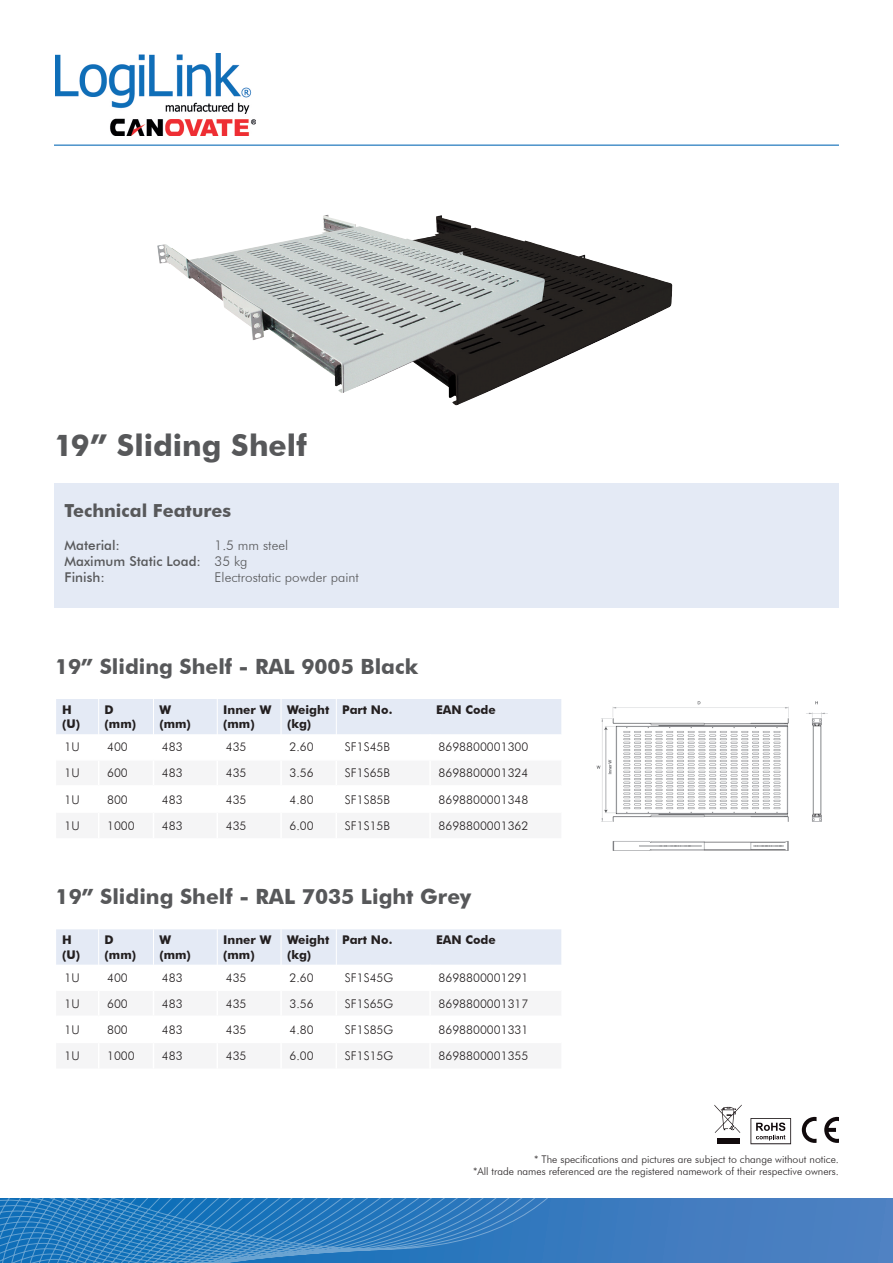
<style>
.page{position:relative;width:893px;height:1263px;background:#fff}
.page>*{position:absolute;margin:0;border:0;box-sizing:border-box;transform-origin:0 0}
.t1{font:700 30px "Futura BT";color:#57585a}
.t2{font:700 21px "Futura BT";color:#57585a}
.t3{font:700 18px "Futura BT";color:#57585a}
.t4{font:500 13.5px "Futura BT";color:#57585a}
.t5{font:300 13.5px "Futura BT";color:#57585a}
.Tabelle_-_Inhalt_Kle{font:300 12px "Futura BT";color:#231f20}
.Tabelle_-_Kopf_Klein{font:700 12px/14.4px "Futura BT";color:#231f20}
.t6{font:300 10.5px/12.6px "Futura BT";color:#231f20;text-align:right}
.s1{font-weight:300}
</style>
<div class="page">
<div style="left:0;top:1198px;width:893px;height:65px;background:linear-gradient(to bottom,#457ec0,#467ec1)"></div>
<svg style="left:0;top:1198px;width:595px;height:65px;background:#2f7dbf"></svg>
<hr style="left:54px;top:145px;width:785px;height:1px;background:#0f6eb8">
<svg style="left:750px;top:1118px;width:41px;height:26px"></svg>
<svg style="left:802px;top:1117px;width:14px;height:26px"></svg>
<svg style="left:824px;top:1117px;width:15px;height:26px"></svg>
<svg style="left:714px;top:1104px;width:28px;height:29px"></svg>
<div style="left:717px;top:1138px;width:22px;height:6px;background:#110a0c"></div>
<div style="left:54px;top:484px;width:785px;height:124px;background:#e4eaf5"></div>
<div style="left:56px;top:699px;width:505px;height:35px;background:#e4eaf5"></div>
<hr style="left:98px;top:699px;width:1px;height:35px;background:#fff">
<hr style="left:153px;top:699px;width:1px;height:35px;background:#fff">
<hr style="left:217px;top:699px;width:1px;height:35px;background:#fff">
<hr style="left:281px;top:699px;width:1px;height:35px;background:#fff">
<hr style="left:336px;top:699px;width:1px;height:35px;background:#fff">
<div style="left:56px;top:929px;width:505px;height:36px;background:#e4eaf5"></div>
<hr style="left:98px;top:929px;width:1px;height:36px;background:#fff">
<hr style="left:153px;top:929px;width:1px;height:36px;background:#fff">
<hr style="left:217px;top:929px;width:1px;height:36px;background:#fff">
<hr style="left:281px;top:929px;width:1px;height:36px;background:#fff">
<hr style="left:336px;top:929px;width:1px;height:36px;background:#fff">
<img style="left:596px;top:701px;width:231px;height:150px">
<img style="left:157px;top:215px;width:388px;height:179px">
<img style="left:55px;top:53px;width:201px;height:83px">
<p class="t1" style="left:54px;top:427px;width:255px">19” Sliding Shelf</p>
<p class="t3" style="left:65px;top:500px;width:168px">Technical Features</p>
<p class="t4" style="left:65px;top:537px;width:57px">Material:</p>
<p class="t5" style="left:215px;top:537px;width:75px">1.5 mm steel</p>
<p class="t4" style="left:65px;top:553px;width:184px">Maximum Static Load: <span class="s1">35 kg</span></p>
<p class="t4" style="left:65px;top:569px;width:42px">Finish:</p>
<p class="t5" style="left:215px;top:569px;width:146px">Electrostatic powder paint</p>
<p class="t2" style="left:55px;top:654px;width:365px">19” Sliding Shelf - RAL 9005 Black</p>
<p class="Tabelle_-_Kopf_Klein" style="left:62px;top:702px;width:20px">H (U)</p>
<p class="Tabelle_-_Kopf_Klein" style="left:105px;top:702px;width:33px">D (mm)</p>
<p class="Tabelle_-_Kopf_Klein" style="left:159px;top:702px;width:13px">W</p>
<p class="Tabelle_-_Kopf_Klein" style="left:159px;top:717px;width:33px">(mm)</p>
<p class="Tabelle_-_Kopf_Klein" style="left:223px;top:702px;width:50px">Inner W (mm)</p>
<p class="Tabelle_-_Kopf_Klein" style="left:287px;top:702px;width:44px">Weight (kg)</p>
<p class="Tabelle_-_Kopf_Klein" style="left:342px;top:702px;width:52px">Part No.</p>
<p class="Tabelle_-_Kopf_Klein" style="left:436px;top:702px;width:61px">EAN Code</p>
<p class="Tabelle_-_Inhalt_Kle" style="left:65px;top:740px;width:17px">1U</p>
<p class="Tabelle_-_Inhalt_Kle" style="left:107px;top:740px;width:22px">400</p>
<p class="Tabelle_-_Inhalt_Kle" style="left:162px;top:740px;width:22px">483</p>
<p class="Tabelle_-_Inhalt_Kle" style="left:226px;top:740px;width:22px">435</p>
<p class="Tabelle_-_Inhalt_Kle" style="left:290px;top:740px;width:26px">2.60</p>
<p class="Tabelle_-_Inhalt_Kle" style="left:345px;top:740px;width:47px">SF1S45B</p>
<p class="Tabelle_-_Inhalt_Kle" style="left:439px;top:740px;width:91px">8698800001300</p>
<p class="Tabelle_-_Inhalt_Kle" style="left:65px;top:766px;width:17px">1U</p>
<p class="Tabelle_-_Inhalt_Kle" style="left:107px;top:766px;width:22px">600</p>
<p class="Tabelle_-_Inhalt_Kle" style="left:162px;top:766px;width:22px">483</p>
<p class="Tabelle_-_Inhalt_Kle" style="left:226px;top:766px;width:22px">435</p>
<p class="Tabelle_-_Inhalt_Kle" style="left:290px;top:766px;width:26px">3.56</p>
<p class="Tabelle_-_Inhalt_Kle" style="left:345px;top:766px;width:47px">SF1S65B</p>
<p class="Tabelle_-_Inhalt_Kle" style="left:439px;top:766px;width:91px">8698800001324</p>
<p class="Tabelle_-_Inhalt_Kle" style="left:65px;top:792px;width:17px">1U</p>
<p class="Tabelle_-_Inhalt_Kle" style="left:107px;top:792px;width:22px">800</p>
<p class="Tabelle_-_Inhalt_Kle" style="left:162px;top:792px;width:22px">483</p>
<p class="Tabelle_-_Inhalt_Kle" style="left:226px;top:792px;width:22px">435</p>
<p class="Tabelle_-_Inhalt_Kle" style="left:290px;top:792px;width:26px">4.80</p>
<p class="Tabelle_-_Inhalt_Kle" style="left:345px;top:792px;width:47px">SF1S85B</p>
<p class="Tabelle_-_Inhalt_Kle" style="left:439px;top:792px;width:91px">8698800001348</p>
<p class="Tabelle_-_Inhalt_Kle" style="left:65px;top:818px;width:17px">1U</p>
<p class="Tabelle_-_Inhalt_Kle" style="left:107px;top:818px;width:29px">1000</p>
<p class="Tabelle_-_Inhalt_Kle" style="left:162px;top:818px;width:22px">483</p>
<p class="Tabelle_-_Inhalt_Kle" style="left:226px;top:818px;width:22px">435</p>
<p class="Tabelle_-_Inhalt_Kle" style="left:290px;top:818px;width:26px">6.00</p>
<p class="Tabelle_-_Inhalt_Kle" style="left:345px;top:818px;width:47px">SF1S15B</p>
<p class="Tabelle_-_Inhalt_Kle" style="left:439px;top:818px;width:91px">8698800001362</p>
<p class="t2" style="left:56px;top:884px;width:417px">19” Sliding Shelf - RAL 7035 Light Grey</p>
<p class="Tabelle_-_Kopf_Klein" style="left:62px;top:933px;width:20px">H (U)</p>
<p class="Tabelle_-_Kopf_Klein" style="left:105px;top:933px;width:33px">D (mm)</p>
<p class="Tabelle_-_Kopf_Klein" style="left:159px;top:933px;width:13px">W</p>
<p class="Tabelle_-_Kopf_Klein" style="left:159px;top:947px;width:33px">(mm)</p>
<p class="Tabelle_-_Kopf_Klein" style="left:223px;top:933px;width:50px">Inner W (mm)</p>
<p class="Tabelle_-_Kopf_Klein" style="left:287px;top:933px;width:44px">Weight (kg)</p>
<p class="Tabelle_-_Kopf_Klein" style="left:342px;top:933px;width:52px">Part No.</p>
<p class="Tabelle_-_Kopf_Klein" style="left:436px;top:933px;width:61px">EAN Code</p>
<p class="Tabelle_-_Inhalt_Kle" style="left:65px;top:970px;width:17px">1U</p>
<p class="Tabelle_-_Inhalt_Kle" style="left:107px;top:970px;width:22px">400</p>
<p class="Tabelle_-_Inhalt_Kle" style="left:162px;top:970px;width:22px">483</p>
<p class="Tabelle_-_Inhalt_Kle" style="left:226px;top:970px;width:22px">435</p>
<p class="Tabelle_-_Inhalt_Kle" style="left:290px;top:970px;width:26px">2.60</p>
<p class="Tabelle_-_Inhalt_Kle" style="left:345px;top:970px;width:50px">SF1S45G</p>
<p class="Tabelle_-_Inhalt_Kle" style="left:439px;top:970px;width:91px">8698800001291</p>
<p class="Tabelle_-_Inhalt_Kle" style="left:65px;top:996px;width:17px">1U</p>
<p class="Tabelle_-_Inhalt_Kle" style="left:107px;top:996px;width:22px">600</p>
<p class="Tabelle_-_Inhalt_Kle" style="left:162px;top:996px;width:22px">483</p>
<p class="Tabelle_-_Inhalt_Kle" style="left:226px;top:996px;width:22px">435</p>
<p class="Tabelle_-_Inhalt_Kle" style="left:290px;top:996px;width:26px">3.56</p>
<p class="Tabelle_-_Inhalt_Kle" style="left:345px;top:996px;width:50px">SF1S65G</p>
<p class="Tabelle_-_Inhalt_Kle" style="left:439px;top:996px;width:91px">8698800001317</p>
<p class="Tabelle_-_Inhalt_Kle" style="left:65px;top:1022px;width:17px">1U</p>
<p class="Tabelle_-_Inhalt_Kle" style="left:107px;top:1022px;width:22px">800</p>
<p class="Tabelle_-_Inhalt_Kle" style="left:162px;top:1022px;width:22px">483</p>
<p class="Tabelle_-_Inhalt_Kle" style="left:226px;top:1022px;width:22px">435</p>
<p class="Tabelle_-_Inhalt_Kle" style="left:290px;top:1022px;width:26px">4.80</p>
<p class="Tabelle_-_Inhalt_Kle" style="left:345px;top:1022px;width:50px">SF1S85G</p>
<p class="Tabelle_-_Inhalt_Kle" style="left:439px;top:1022px;width:91px">8698800001331</p>
<p class="Tabelle_-_Inhalt_Kle" style="left:65px;top:1048px;width:17px">1U</p>
<p class="Tabelle_-_Inhalt_Kle" style="left:107px;top:1048px;width:29px">1000</p>
<p class="Tabelle_-_Inhalt_Kle" style="left:162px;top:1048px;width:22px">483</p>
<p class="Tabelle_-_Inhalt_Kle" style="left:226px;top:1048px;width:22px">435</p>
<p class="Tabelle_-_Inhalt_Kle" style="left:290px;top:1048px;width:26px">6.00</p>
<p class="Tabelle_-_Inhalt_Kle" style="left:345px;top:1048px;width:50px">SF1S15G</p>
<p class="Tabelle_-_Inhalt_Kle" style="left:439px;top:1048px;width:91px">8698800001355</p>
<p class="t6" style="left:473px;top:1153px;width:367px">* The specifications and pictures are subject to change without notice.<br>*All trade names referenced are the registered namework of their respective owners.</p>
</div>
